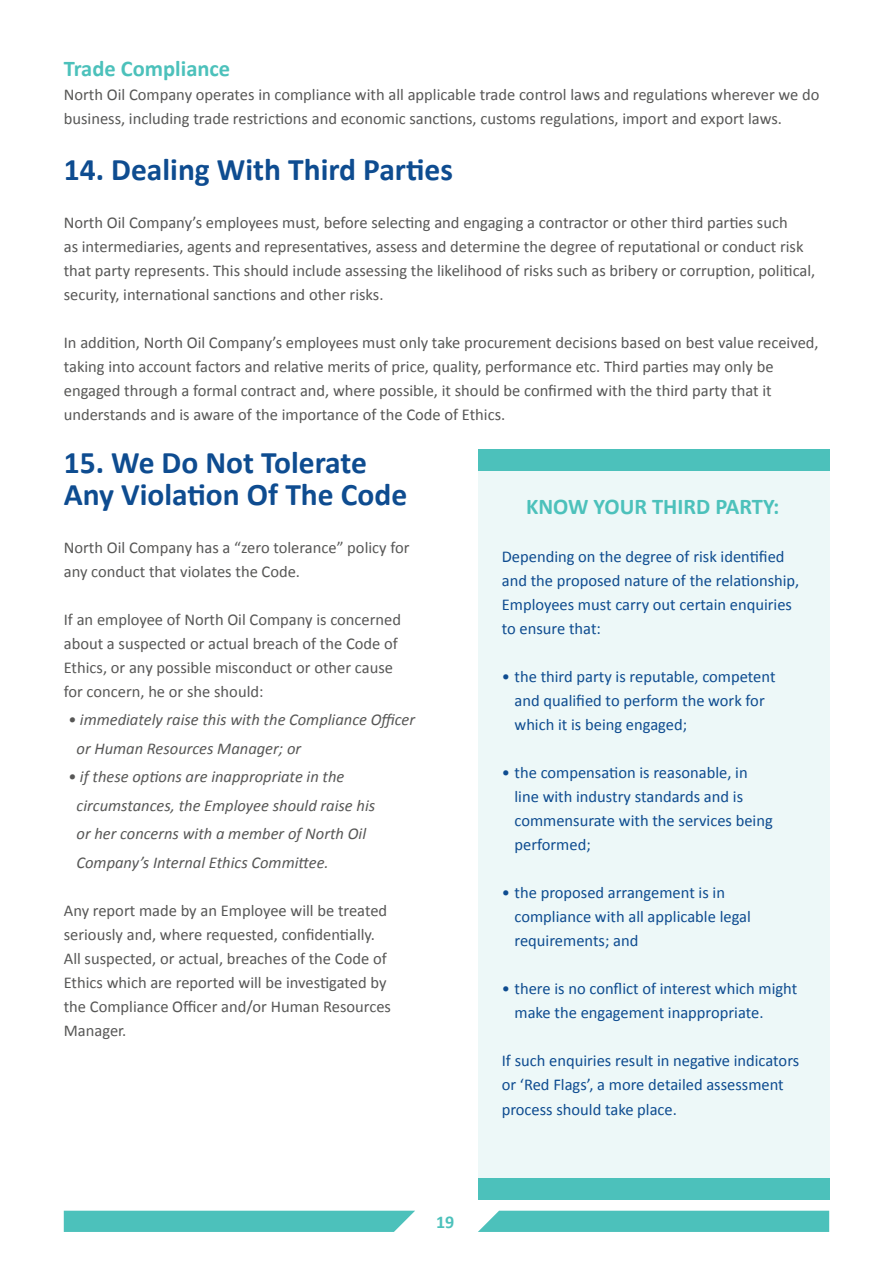
<style>
.page{position:relative;width:893px;height:1263px;background:#fff}
.page>*{position:absolute;margin:0;border:0;box-sizing:border-box;transform-origin:0 0}
.t1{font:700 31.5px/31.5px "Calibri";color:#0e4c90}
.t2{font:700 22.5px "Calibri";color:#4cc1bb}
.t3{font:700 18px "Calibri";color:#4cc1bb}
.t4{font:16.5px/24px "Calibri";color:#575756}
.t5{font:16.5px/24px "Calibri";color:#0e4c90}
.t6{font:italic 16.5px/28.5px "Calibri";color:#575756}
</style>
<div class="page">
<div style="left:478px;top:1211px;width:351px;height:21px;background:#4cc1bb"></div>
<div style="left:64px;top:1211px;width:351px;height:21px;background:#4cc1bb"></div>
<div style="left:478px;top:450px;width:351px;height:749px;background:#edf8f8"></div>
<div style="left:478px;top:450px;width:351px;height:21px;background:#4cc1bb"></div>
<div style="left:478px;top:1178px;width:351px;height:21px;background:#4cc1bb"></div>
<p class="t2" style="left:64px;top:53px;width:168px">Trade Compliance</p>
<p class="t4" style="left:64px;top:83px;width:757px">North Oil Company operates in compliance with all applicable trade control laws and regulations wherever we do business, including trade restrictions and economic sanctions, customs regulations, import and export laws.</p>
<p class="t1" style="left:64px;top:153px;width:391px">14. Dealing With Third Parties</p>
<p class="t4" style="left:64px;top:210px;width:753px">North Oil Company’s employees must, before selecting and engaging a contractor or other third parties such<br>as intermediaries, agents and representatives, assess and determine the degree of reputational or conduct risk that party represents. This should include assessing the likelihood of risks such as bribery or corruption, political, security, international sanctions and other risks.</p>
<p class="t4" style="left:64px;top:330px;width:756px">In addition, North Oil Company’s employees must only take procurement decisions based on best value received, taking into account factors and relative merits of price, quality, performance etc. Third parties may only be engaged through a formal contract and, where possible, it should be confirmed with the third party that it understands and is aware of the importance of the Code of Ethics.</p>
<p class="t1" style="left:64px;top:446px;width:345px">15. We Do Not Tolerate<br>Any Violation Of The Code</p>
<p class="t4" style="left:64px;top:535px;width:347px">North Oil Company has a “zero tolerance” policy for any conduct that violates the Code.</p>
<p class="t4" style="left:64px;top:607px;width:339px">If an employee of North Oil Company is concerned about a suspected or actual breach of the Code of Ethics, or any possible misconduct or other cause for concern, he or she should:</p>
<p class="t6" style="left:77px;top:705px;width:340px;text-indent:-9px">• immediately raise this with the Compliance Officer or Human Resources Manager; or</p>
<p class="t6" style="left:77px;top:762px;width:300px;text-indent:-9px">• if these options are inappropriate in the circumstances, the Employee should raise his or her concerns with a member of North Oil Company’s Internal Ethics Committee.</p>
<p class="t4" style="left:64px;top:898px;width:329px">Any report made by an Employee will be treated seriously and, where requested, confidentially.<br>All suspected, or actual, breaches of the Code of Ethics which are reported will be investigated by the Compliance Officer and/or Human Resources Manager.</p>
<p class="t2" style="left:526px;top:491px;width:255px">KNOW YOUR THIRD PARTY:</p>
<p class="t5" style="left:502px;top:545px;width:299px">Depending on the degree of risk identified and the proposed nature of the relationship, Employees must carry out certain enquiries to ensure that:</p>
<p class="t5" style="left:514px;top:665px;width:263px;text-indent:-13px">• the third party is reputable, competent and qualified to perform the work for which it is being engaged;</p>
<p class="t5" style="left:514px;top:761px;width:260px;text-indent:-13px">• the compensation is reasonable, in line with industry standards and is commensurate with the services being performed;</p>
<p class="t5" style="left:514px;top:881px;width:238px;text-indent:-13px">• the proposed arrangement is in compliance with all applicable legal requirements; and</p>
<p class="t5" style="left:514px;top:977px;width:284px;text-indent:-13px">• there is no conflict of interest which might make the engagement inappropriate.</p>
<p class="t5" style="left:502px;top:1049px;width:299px">If such enquiries result in negative indicators or ‘Red Flags’, a more detailed assessment process should take place.</p>
<p class="t3" style="left:436px;top:1209px;width:20px">19</p>
</div>
